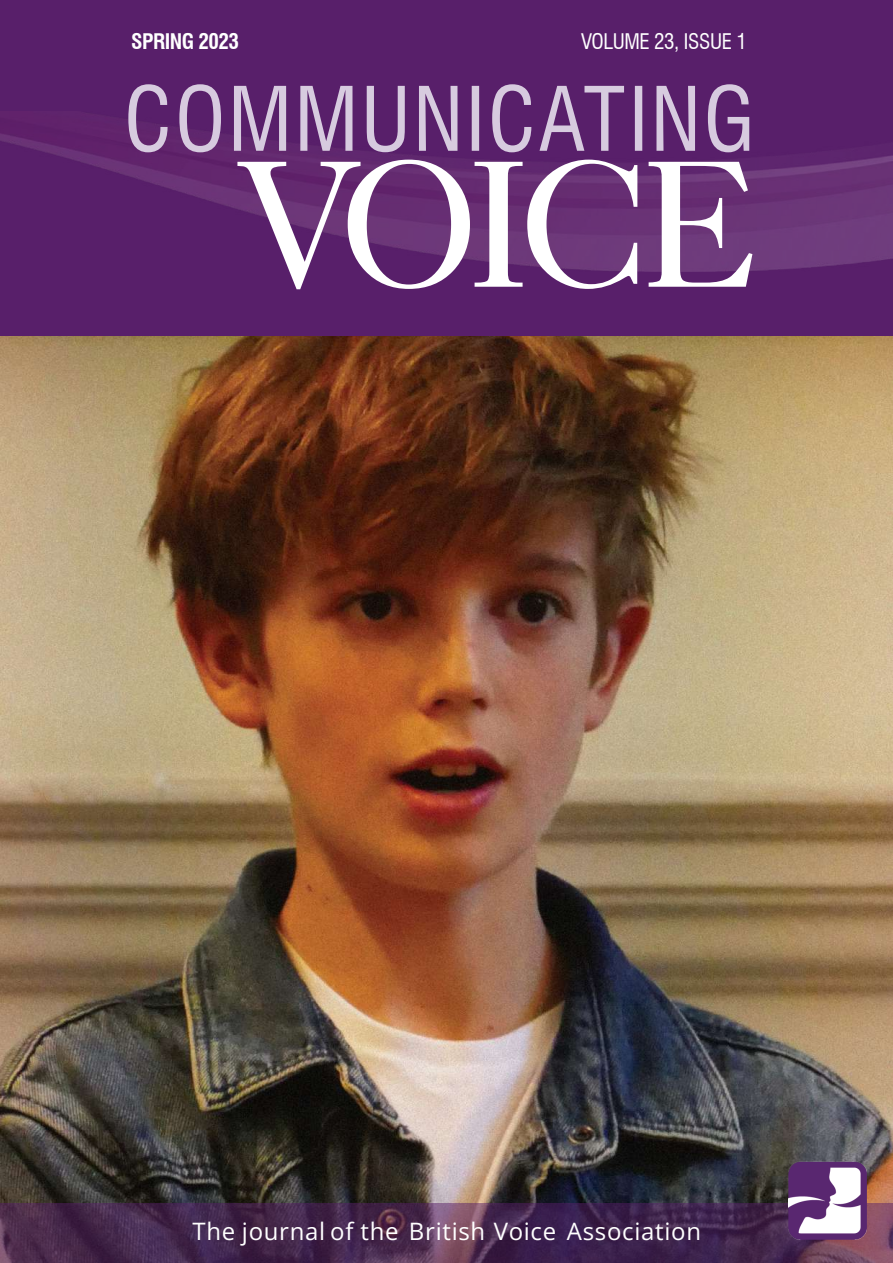
<style>
.page{position:relative;width:893px;height:1263px;background:#fff}
.page>*{position:absolute;margin:0;border:0;box-sizing:border-box;transform-origin:0 0}
.t1{font:24px "Open Sans";letter-spacing:.03em;color:#fff}
.t2{font:condensed 21px "Swiss 721 BT";letter-spacing:-.02em;color:#fff}
.t3{font:700 condensed 21px "Swiss 721 BT";letter-spacing:-.025em;color:#fff}
</style>
<div class="page">
<img style="left:0;top:336px;width:893px;height:867px">
<div style="left:0;top:0;width:893px;height:336px;background:#581f6a"></div>
<img style="left:0;top:117px;width:893px;height:154px">
<svg style="left:128px;top:84px;width:621px;height:68px"></svg>
<svg style="left:237px;top:160px;width:515px;height:129px"></svg>
<div style="left:0;top:1203px;width:893px;height:60px;background:#581f6a;opacity:.5"></div>
<img style="left:789px;top:1162px;width:77px;height:77px">
<p class="t3" style="left:131px;top:33px;width:109px">SPRING 2023</p>
<p class="t2" style="left:581px;top:33px;width:167px">VOLUME 23, ISSUE 1</p>
<p class="t1" style="left:192px;top:1214px;width:510px">The journal of the British Voice Association</p>
</div>
